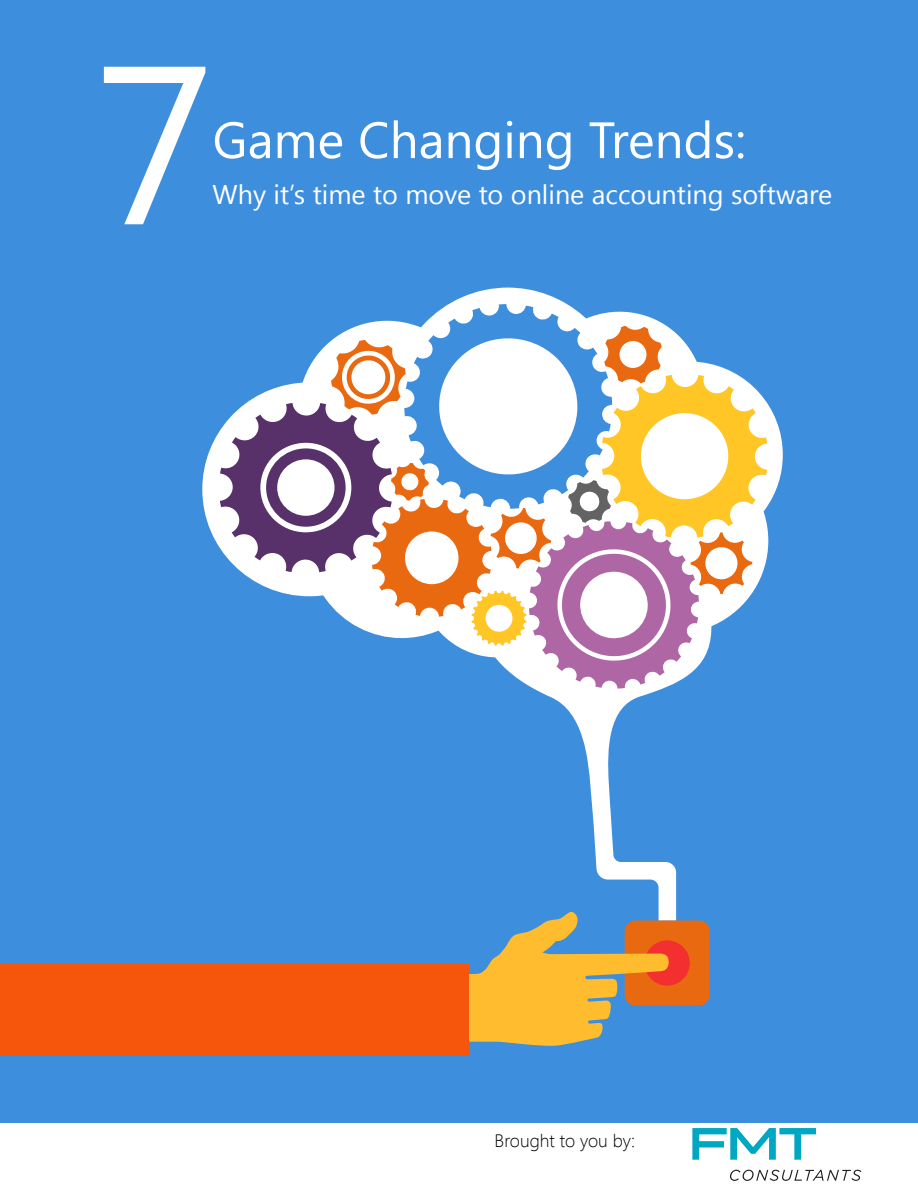
<style>
.page{position:relative;width:918px;height:1188px;background:#fff}
.page>*{position:absolute;margin:0;border:0;box-sizing:border-box;transform-origin:0 0}
.t1{font:225px "Segoe UI";color:#fff}
.t2{font:51px "Segoe UI";color:#fff}
.t3{font:27px "Segoe UI";color:#fff}
.t4{font:300 18px "Segoe UI";color:#000}
</style>
<div class="page">
<div style="left:0;top:0;width:918px;height:1156px;background:#3e8ede"></div>
<svg style="left:202px;top:288px;width:581px;height:633px"></svg>
<svg style="left:220px;top:304px;width:547px;height:385px"></svg>
<div style="left:625px;top:921px;width:85px;height:85px;background:#e96910;border-radius:11px"></div>
<div style="left:645px;top:940px;width:45px;height:46px;background:#f42f2f;border-radius:50%"></div>
<svg style="left:469px;top:912px;width:200px;height:134px"></svg>
<div style="left:0;top:963px;width:469px;height:92px;background:#f6550c"></div>
<div style="left:0;top:1123px;width:918px;height:65px;background:#fff"></div>
<svg style="left:692px;top:1128px;width:124px;height:32px"></svg>
<svg style="left:730px;top:1170px;width:131px;height:11px"></svg>
<h1 class="t1" style="left:94px;top:-12px;width:123px">7</h1>
<h2 class="t2" style="left:213px;top:105px;width:535px">Game Changing Trends:</h2>
<p class="t3" style="left:213px;top:176px;width:621px">Why it’s time to move to online accounting software</p>
<p class="t4" style="left:495px;top:1128px;width:142px">Brought to you by:</p>
</div>
